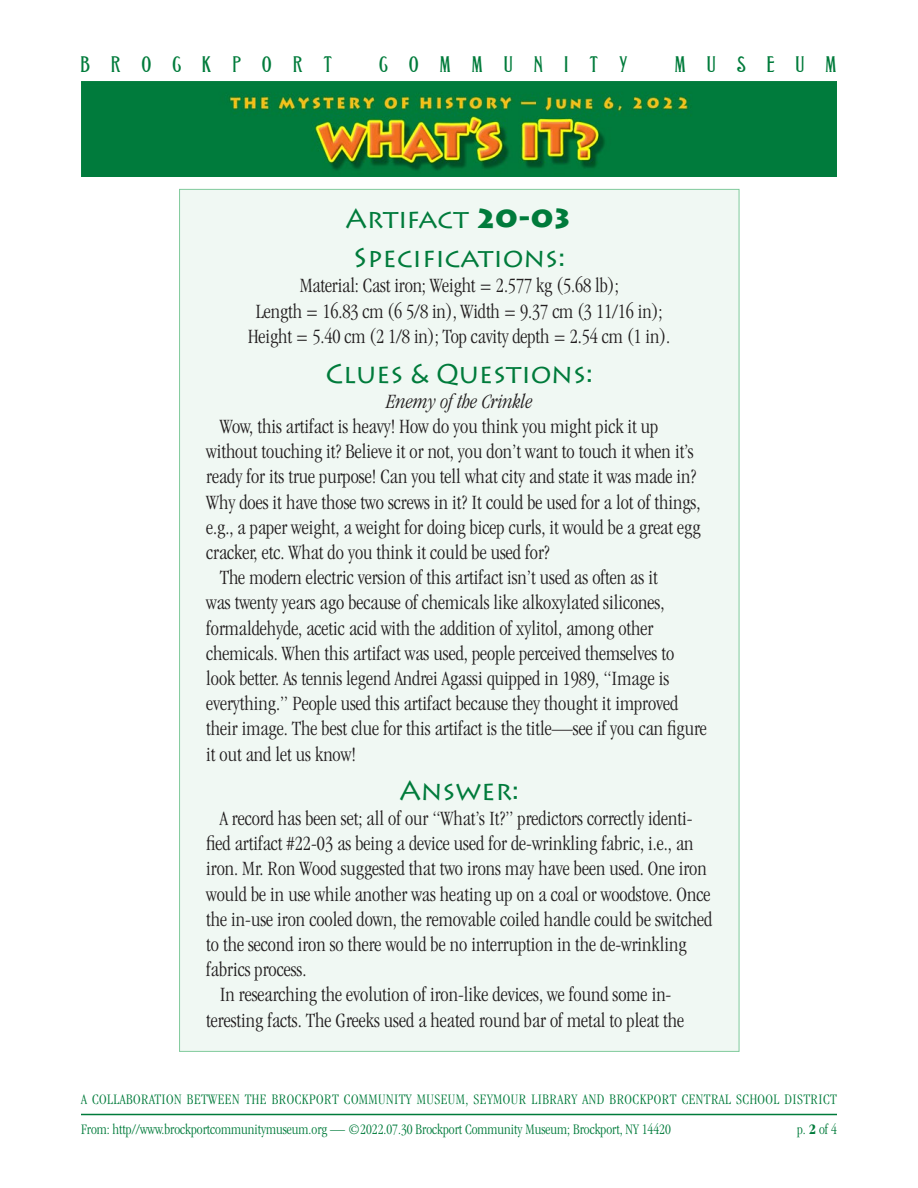
<style>
.page{position:relative;width:918px;height:1188px;background:#fff}
.page>*{position:absolute;margin:0;border:0;box-sizing:border-box;transform-origin:0 0}
.t1{font:27px "Lithos Pro";color:#007b3b}
.t2{font:27px "Lithos Pro";letter-spacing:-.02em;color:#007b3b}
.t3{font:24px "Grant Antique Normal";letter-spacing:.86em;color:#007b3b}
.t4{font:300 condensed 21px/25.2px "Garamond";color:#231f20}
.t5{font:italic 300 condensed 21px "Garamond";letter-spacing:-.005em;color:#231f20}
.t6{font:300 condensed 15px "Garamond";letter-spacing:.03em;color:#007b3b}
.t7{font:300 condensed 15px "Garamond";color:#007b3b}
.s1{font-weight:900}
.s2{font-weight:700}
</style>
<div class="page">
<hr style="left:81px;top:1114px;width:756px;height:1px;background:#007b3b">
<img style="left:81px;top:82px;width:756px;height:95px">
<div style="left:179px;top:189px;width:560px;height:863px;background:#f0f8f3;border:1px solid #80ca9c"></div>
<p class="t3" style="left:81px;top:52px;width:253px">BROCKPORT</p>
<p class="t3" style="left:379px;top:52px;width:250px">COMMUNITY</p>
<p class="t3" style="left:675px;top:52px;width:163px">MUSEUM</p>
<p class="t2" style="left:346px;top:203px;width:229px">Artifact <span class="s1">20-03</span></p>
<p class="t1" style="left:353px;top:242px;width:213px">Specifications:</p>
<p class="t4" style="left:300px;top:273px;width:321px">Material: Cast iron; Weight = 2.577 kg (5.68 lb);</p>
<p class="t4" style="left:256px;top:299px;width:408px">Length = 16.83 cm (6 5/8 in), Width = 9.37 cm (3 11/16 in);</p>
<p class="t4" style="left:248px;top:324px;width:424px">Height = 5.40 cm (2 1/8 in); Top cavity depth = 2.54 cm (1 in).</p>
<p class="t1" style="left:325px;top:358px;width:269px">Clues &amp; Questions:</p>
<p class="t5" style="left:386px;top:390px;width:148px">Enemy of the Crinkle</p>
<p class="t4" style="left:206px;top:414px;width:496px;text-indent:14px">Wow, this artifact is heavy! How do you think you might pick it up without touching it? Believe it or not, you don’t want to touch it when it’s ready for its true purpose! Can you tell what city and state it was made in?<br>Why does it have those two screws in it? It could be used for a lot of things, e.g., a paper weight, a weight for doing bicep curls, it would be a great egg cracker, etc. What do you think it could be used for?</p>
<p class="t4" style="left:206px;top:565px;width:502px;text-indent:14px">The modern electric version of this artifact isn’t used as often as it<br>was twenty years ago because of chemicals like alkoxylated silicones, formaldehyde, acetic acid with the addition of xylitol, among other chemicals. When this artifact was used, people perceived themselves to look better. As tennis legend Andrei Agassi quipped in 1989, “Image is everything.” People used this artifact because they thought it improved their image. The best clue for this artifact is the title—see if you can figure it out and let us know!</p>
<p class="t1" style="left:399px;top:775px;width:121px">Answer:</p>
<p class="t4" style="left:206px;top:806px;width:508px;text-indent:14px">A record has been set; all of our “What’s It?” predictors correctly identi&shy;fied artifact #22-03 as being a device used for de-wrinkling fabric, i.e., an iron. Mr. Ron Wood suggested that two irons may have been used. One iron would be in use while another was heating up on a coal or woodstove. Once the in-use iron cooled down, the removable coiled handle could be switched to the second iron so there would be no interruption in the de-wrinkling fabrics process.</p>
<p class="t4" style="left:206px;top:982px;width:480px;text-align:center">In researching the evolution of iron-like devices, we found some in&shy;teresting facts. The Greeks used a heated round bar of metal to pleat the</p>
<p class="t6" style="left:81px;top:1091px;width:757px">A COLLABORATION BETWEEN THE BROCKPORT COMMUNITY MUSEUM, SEYMOUR LIBRARY AND BROCKPORT CENTRAL SCHOOL DISTRICT</p>
<p class="t7" style="left:81px;top:1121px;width:591px">From: http//www.brockportcommunitymuseum.org — ©2022.07.30 Brockport Community Museum; Brockport, NY 14420</p>
<p class="t6" style="left:797px;top:1121px;width:41px">p. <span class="s2">2</span> of 4</p>
</div>
